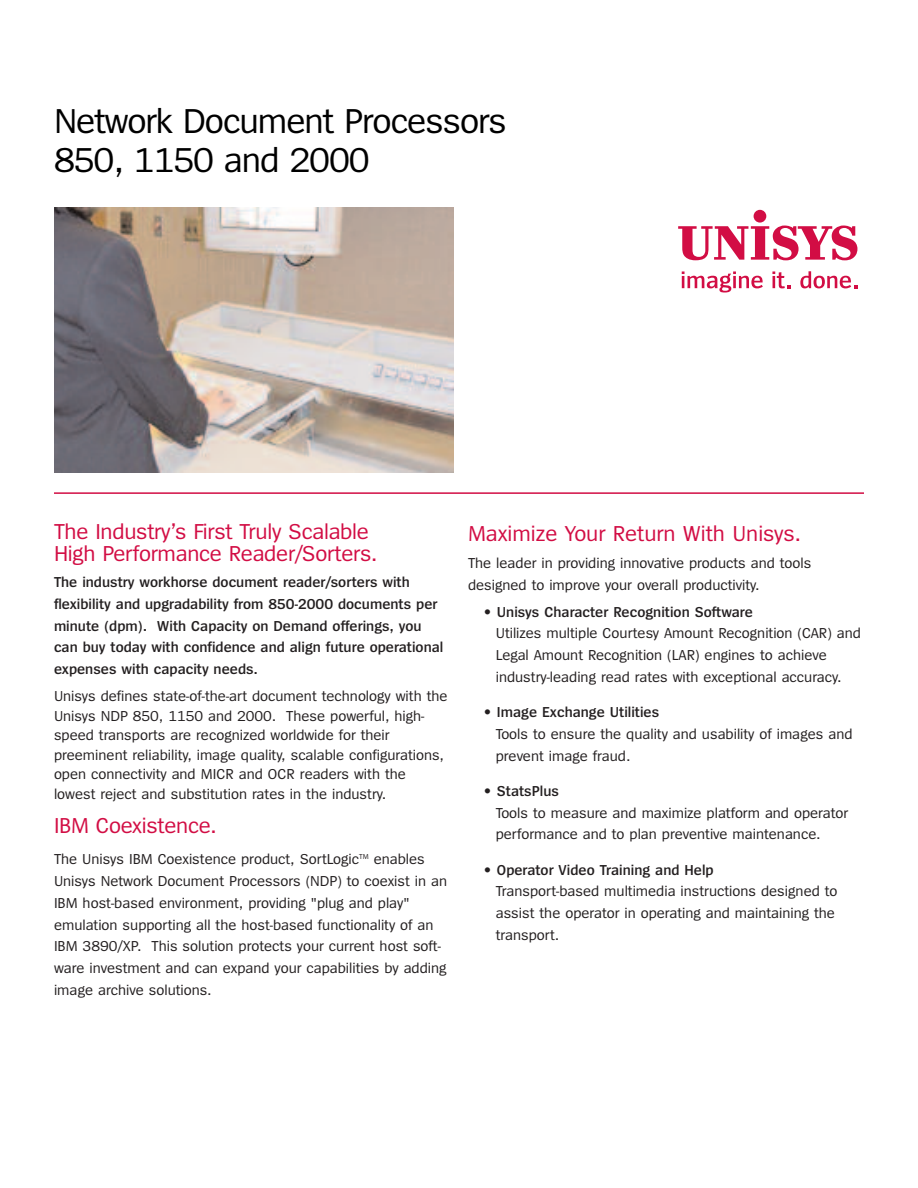
<style>
.page{position:relative;width:918px;height:1188px;background:#fff}
.page>*{position:absolute;margin:0;border:0;box-sizing:border-box;transform-origin:0 0}
.t1{font:36px/39px "Spiegel";letter-spacing:-.03em;color:#000}
.t2{font:22.5px/21.8px "Spiegel";letter-spacing:-.01em;color:#d20d44}
.t3{font:15px/21.8px "Spiegel";color:#231f20}
.t4{font:600 15px/21.8px "Spiegel";color:#231f20}
</style>
<div class="page">
<svg style="left:682px;top:271px;width:81px;height:22px"></svg>
<svg style="left:772px;top:271px;width:18px;height:17px"></svg>
<svg style="left:800px;top:271px;width:57px;height:17px"></svg>
<svg style="left:678px;top:226px;width:179px;height:34px"></svg>
<div style="left:754px;top:210px;width:12px;height:13px;background:#d20d44;border-radius:50%"></div>
<hr style="left:54px;top:492px;width:810px;height:2px;background:#d20d44">
<img style="left:54px;top:208px;width:400px;height:264px">
<h1 class="t1" style="left:54px;top:104px;width:454px">Network Document Processors<br>850, 1150 and 2000</h1>
<h2 class="t2" style="left:54px;top:522px;width:325px">The Industry’s First Truly Scalable<br>High Performance Reader/Sorters.</h2>
<p class="t4" style="left:54px;top:572px;width:391px">The industry workhorse document reader/sorters with flexibility and upgradability from 850-2000 documents per minute (dpm). With Capacity on Demand offerings, you can buy today with confidence and align future operational expenses with capacity needs.</p>
<p class="t3" style="left:54px;top:688px;width:395px;line-height:19.5px">Unisys defines state-of-the-art document technology with the Unisys NDP 850, 1150 and 2000. These powerful, high&shy;speed transports are recognized worldwide for their preeminent reliability, image quality, scalable configurations, open connectivity and MICR and OCR readers with the lowest reject and substitution rates in the industry.</p>
<h2 class="t2" style="left:54px;top:816px;width:164px">IBM Coexistence.</h2>
<p class="t3" style="left:54px;top:850px;width:395px">The Unisys IBM Coexistence product, SortLogic<sup>TM</sup> enables Unisys Network Document Processors (NDP) to coexist in an IBM host-based environment, providing "plug and play" emulation supporting all the host-based functionality of an IBM 3890/XP. This solution protects your current host soft&shy;ware investment and can expand your capabilities by adding image archive solutions.</p>
<h2 class="t2" style="left:468px;top:524px;width:335px">Maximize Your Return With Unisys.</h2>
<p class="t3" style="left:468px;top:553px;width:345px">The leader in providing innovative products and tools designed to improve your overall productivity.</p>
<p class="t4" style="left:483px;top:602px;width:271px">• Unisys Character Recognition Software</p>
<p class="t3" style="left:496px;top:624px;width:367px">Utilizes multiple Courtesy Amount Recognition (CAR) and<br>Legal Amount Recognition (LAR) engines to achieve industry-leading read rates with exceptional accuracy.</p>
<p class="t4" style="left:483px;top:702px;width:178px">• Image Exchange Utilities</p>
<p class="t3" style="left:496px;top:724px;width:358px">Tools to ensure the quality and usability of images and prevent image fraud.</p>
<p class="t4" style="left:483px;top:781px;width:77px">• StatsPlus</p>
<p class="t3" style="left:496px;top:803px;width:354px">Tools to measure and maximize platform and operator performance and to plan preventive maintenance.</p>
<p class="t4" style="left:483px;top:860px;width:232px">• Operator Video Training and Help</p>
<p class="t3" style="left:496px;top:882px;width:343px">Transport-based multimedia instructions designed to assist the operator in operating and maintaining the transport.</p>
</div>
